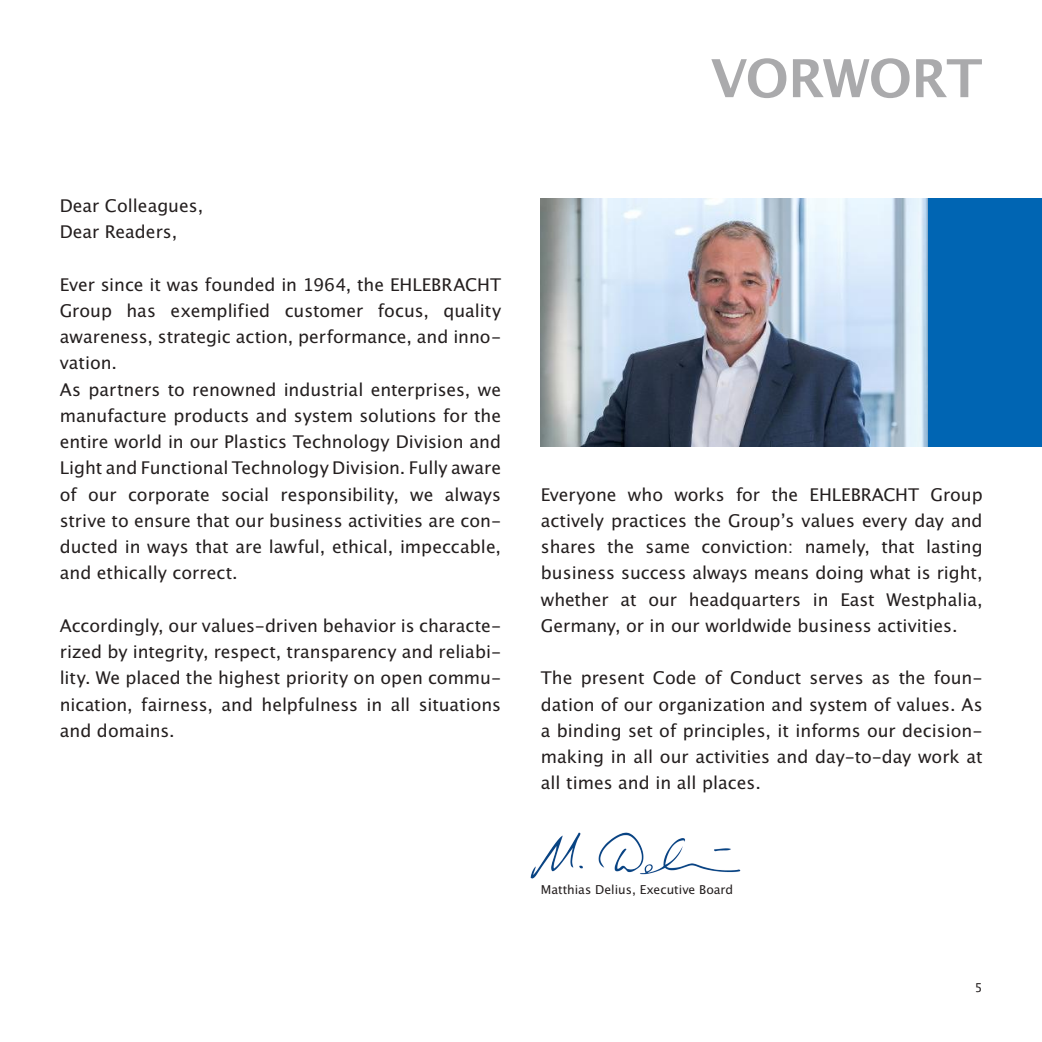
<style>
.page{position:relative;width:1042px;height:1042px;background:#fff}
.page>*{position:absolute;margin:0;border:0;box-sizing:border-box;transform-origin:0 0}
.t1{font:52.5px "Lucida San Dem";letter-spacing:-.025em;color:#aaaaac}
.t2{font:17.5px/26.2px "Lucida San Rom";color:#241f1f;text-align:justify}
.t3{font:12.25px "Lucida San Rom";color:#241f1f}
</style>
<div class="page">
<img style="left:531px;top:832px;width:209px;height:46px">
<div style="left:927px;top:198px;width:115px;height:248px;background:#0065b3"></div>
<img style="left:541px;top:199px;width:386px;height:247px">
<h1 class="t1" style="left:711px;top:46px;width:273px">VORWORT</h1>
<p class="t2" style="left:60px;top:193px;width:145px">Dear Colleagues,<br>Dear Readers,</p>
<p class="t2" style="left:60px;top:271px;width:443px;text-align:left">Ever since it was founded in 1964, the EHLEBRACHT Group has exemplified customer focus, quality awareness, strategic action, performance, and inno&shy;vation.<br>As partners to renowned industrial enterprises, we manufacture products and system solutions for the entire world in our Plastics Technology Division and Light and Functional Technology Division. Fully aware of our corporate social responsibility, we always strive to ensure that our business activities are con&shy;ducted in ways that are lawful, ethical, impeccable, and ethically correct.</p>
<p class="t2" style="left:60px;top:613px;width:443px">Accordingly, our values-driven behavior is characte&shy;rized by integrity, respect, transparency and reliabi&shy;lity. We placed the highest priority on open commu&shy;nication, fairness, and helpfulness in all situations and domains.</p>
<p class="t2" style="left:541px;top:481px;width:443px">Everyone who works for the EHLEBRACHT Group actively practices the Group’s values every day and shares the same conviction: namely, that lasting business success always means doing what is right, whether at our headquarters in East Westphalia, Germany, or in our worldwide business activities.</p>
<p class="t2" style="left:541px;top:665px;width:443px">The present Code of Conduct serves as the foun&shy;dation of our organization and system of values. As a binding set of principles, it informs our decision&shy;making in all our activities and day-to-day work at all times and in all places.</p>
<p class="t3" style="left:541px;top:882px;width:194px">Matthias Delius, Executive Board</p>
<p class="t3" style="left:974px;top:979px;width:9px">5</p>
</div>
